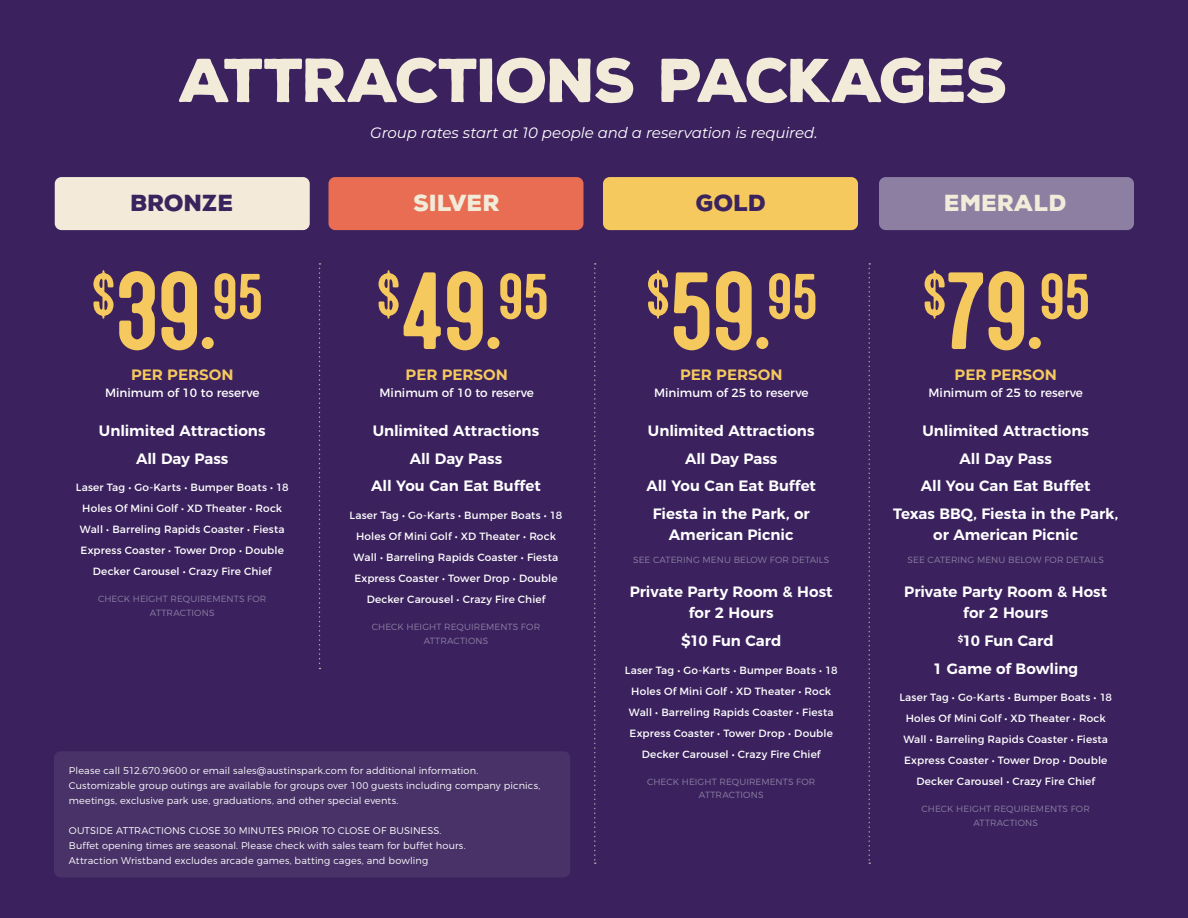
<style>
.page{position:relative;width:1188px;height:918px;background:#3b225e}
.page>*{position:absolute;margin:0;border:0;box-sizing:border-box;transform-origin:0 0}
.t1{font:63.9px "Microbrew Soft One";letter-spacing:-.025em;color:#f6c95f}
.t2{font:900 60px "Nexa Rust Sans";letter-spacing:-.04em;color:#f3ebda}
.t3{font:900 22.5px "Nexa Rust Sans";color:#f3ebda}
.t4{font:900 22.5px "Nexa Rust Sans";color:#3b245e}
.t5{font:600 15px/27.8px "Montserrat";color:#fff;text-align:center}
.t6{font:italic 15px "Montserrat";letter-spacing:-.005em;color:#fff}
.t7{font:700 15px "Montserrat";color:#f6c95f}
.t8{font:12px "Montserrat";color:#fff}
.t9{font:10.5px/21px "Montserrat";letter-spacing:.01em;color:#fff;text-align:center}
.t10{font:300 9.75px/15px "Montserrat";letter-spacing:.015em;color:#fff}
.t11{font:300 9px/13.5px "Montserrat";letter-spacing:.01em;color:#8c7fa2;text-align:center}
.s1{font-size:109.5px}
</style>
<div class="page">
<div style="left:54px;top:751px;width:516px;height:126px;background:#483268;border-radius:7px"></div>
<div style="left:879px;top:177px;width:255px;height:53px;background:#8c7fa2;border-radius:7px"></div>
<div style="left:55px;top:177px;width:255px;height:53px;background:#f3ead9;border-radius:7px"></div>
<div style="left:328px;top:177px;width:256px;height:53px;background:#e96d52;border-radius:7px"></div>
<div style="left:603px;top:177px;width:255px;height:53px;background:#f6c95f;border-radius:7px"></div>
<svg style="left:319px;top:263px;width:2px;height:406px"></svg>
<svg style="left:594px;top:263px;width:2px;height:601px"></svg>
<svg style="left:868px;top:263px;width:2px;height:601px"></svg>
<h2 class="t2" style="left:179px;top:40px;width:832px">ATTRACTIONS PACKAGES</h2>
<h3 class="t6" style="left:370px;top:123px;width:449px">Group rates start at 10 people and a reservation is required.</h3>
<h3 class="t4" style="left:131px;top:187px;width:104px">BRONZE</h3>
<h3 class="t3" style="left:413px;top:187px;width:88px">SILVER</h3>
<h3 class="t4" style="left:696px;top:187px;width:72px">GOLD</h3>
<h3 class="t3" style="left:945px;top:187px;width:124px">EMERALD</h3>
<h1 class="t1" style="left:90px;top:260px;width:176px">$<span class="s1">39.</span>95</h1>
<h1 class="t1" style="left:375px;top:260px;width:176px">$<span class="s1">49.</span>95</h1>
<h1 class="t1" style="left:644px;top:260px;width:176px">$<span class="s1">59.</span>95</h1>
<h1 class="t1" style="left:921px;top:260px;width:172px">$<span class="s1">79.</span>95</h1>
<h3 class="t7" style="left:131px;top:364px;width:104px">PER PERSON</h3>
<p class="t8" style="left:105px;top:383px;width:156px">Minimum of 10 to reserve</p>
<h3 class="t7" style="left:406px;top:364px;width:104px">PER PERSON</h3>
<p class="t8" style="left:380px;top:383px;width:156px">Minimum of 10 to reserve</p>
<h3 class="t7" style="left:680px;top:364px;width:104px">PER PERSON</h3>
<p class="t8" style="left:654px;top:383px;width:156px">Minimum of 25 to reserve</p>
<h3 class="t7" style="left:955px;top:364px;width:104px">PER PERSON</h3>
<p class="t8" style="left:929px;top:383px;width:156px">Minimum of 25 to reserve</p>
<h3 class="t5" style="left:99px;top:416px;width:168px">Unlimited Attractions<br>All Day Pass</h3>
<p class="t9" style="left:76px;top:476px;width:214px">Laser Tag • Go-Karts • Bumper Boats • 18<br>Holes Of Mini Golf • XD Theater • Rock Wall • Barreling Rapids Coaster • Fiesta Express Coaster • Tower Drop • Double Decker Carousel • Crazy Fire Chief</p>
<p class="t11" style="left:98px;top:592px;width:170px">CHECK HEIGHT REQUIREMENTS FOR<br>ATTRACTIONS</p>
<h3 class="t5" style="left:371px;top:416px;width:171px">Unlimited Attractions<br>All Day Pass<br>All You Can Eat Buffet</h3>
<p class="t9" style="left:350px;top:504px;width:214px">Laser Tag • Go-Karts • Bumper Boats • 18<br>Holes Of Mini Golf • XD Theater • Rock Wall • Barreling Rapids Coaster • Fiesta Express Coaster • Tower Drop • Double Decker Carousel • Crazy Fire Chief</p>
<p class="t11" style="left:372px;top:620px;width:170px">CHECK HEIGHT REQUIREMENTS FOR<br>ATTRACTIONS</p>
<p class="t10" style="left:69px;top:762px;width:473px">Please call 512.670.9600 or email sales@austinspark.com for additional information.<br>Customizable group outings are available for groups over 100 guests including company picnics, meetings, exclusive park use, graduations, and other special events.</p>
<p class="t10" style="left:69px;top:822px;width:398px">OUTSIDE ATTRACTIONS CLOSE 30 MINUTES PRIOR TO CLOSE OF BUSINESS.<br>Buffet opening times are seasonal. Please check with sales team for buffet hours.<br>Attraction Wristband excludes arcade games, batting cages, and bowling</p>
<h3 class="t5" style="left:646px;top:416px;width:171px">Unlimited Attractions<br>All Day Pass<br>All You Can Eat Buffet<br>Fiesta in the Park, or</h3>
<h3 class="t5" style="left:669px;top:520px;width:126px">American Picnic</h3>
<p class="t11" style="left:633px;top:552px;width:198px">SEE CATERING MENU BELOW FOR DETAILS</p>
<h3 class="t5" style="left:630px;top:580px;width:204px;line-height:21px">Private Party Room &amp; Host for 2 Hours</h3>
<h3 class="t5" style="left:681px;top:626px;width:102px">$10 Fun Card</h3>
<p class="t9" style="left:625px;top:659px;width:214px">Laser Tag • Go-Karts • Bumper Boats • 18<br>Holes Of Mini Golf • XD Theater • Rock Wall • Barreling Rapids Coaster • Fiesta Express Coaster • Tower Drop • Double Decker Carousel • Crazy Fire Chief</p>
<p class="t11" style="left:647px;top:774px;width:170px">CHECK HEIGHT REQUIREMENTS FOR<br>ATTRACTIONS</p>
<h3 class="t5" style="left:893px;top:416px;width:227px">Unlimited Attractions<br>All Day Pass<br>All You Can Eat Buffet<br>Texas BBQ, Fiesta in the Park,</h3>
<h3 class="t5" style="left:933px;top:520px;width:146px">or American Picnic</h3>
<p class="t11" style="left:908px;top:552px;width:198px">SEE CATERING MENU BELOW FOR DETAILS</p>
<h3 class="t5" style="left:904px;top:580px;width:204px;line-height:21px">Private Party Room &amp; Host for 2 Hours</h3>
<h3 class="t5" style="left:933px;top:626px;width:147px"><sup>$</sup>10 Fun Card<br>1 Game of Bowling</h3>
<p class="t9" style="left:899px;top:686px;width:214px">Laser Tag • Go-Karts • Bumper Boats • 18<br>Holes Of Mini Golf • XD Theater • Rock Wall • Barreling Rapids Coaster • Fiesta Express Coaster • Tower Drop • Double Decker Carousel • Crazy Fire Chief</p>
<p class="t11" style="left:922px;top:802px;width:170px">CHECK HEIGHT REQUIREMENTS FOR<br>ATTRACTIONS</p>
</div>
